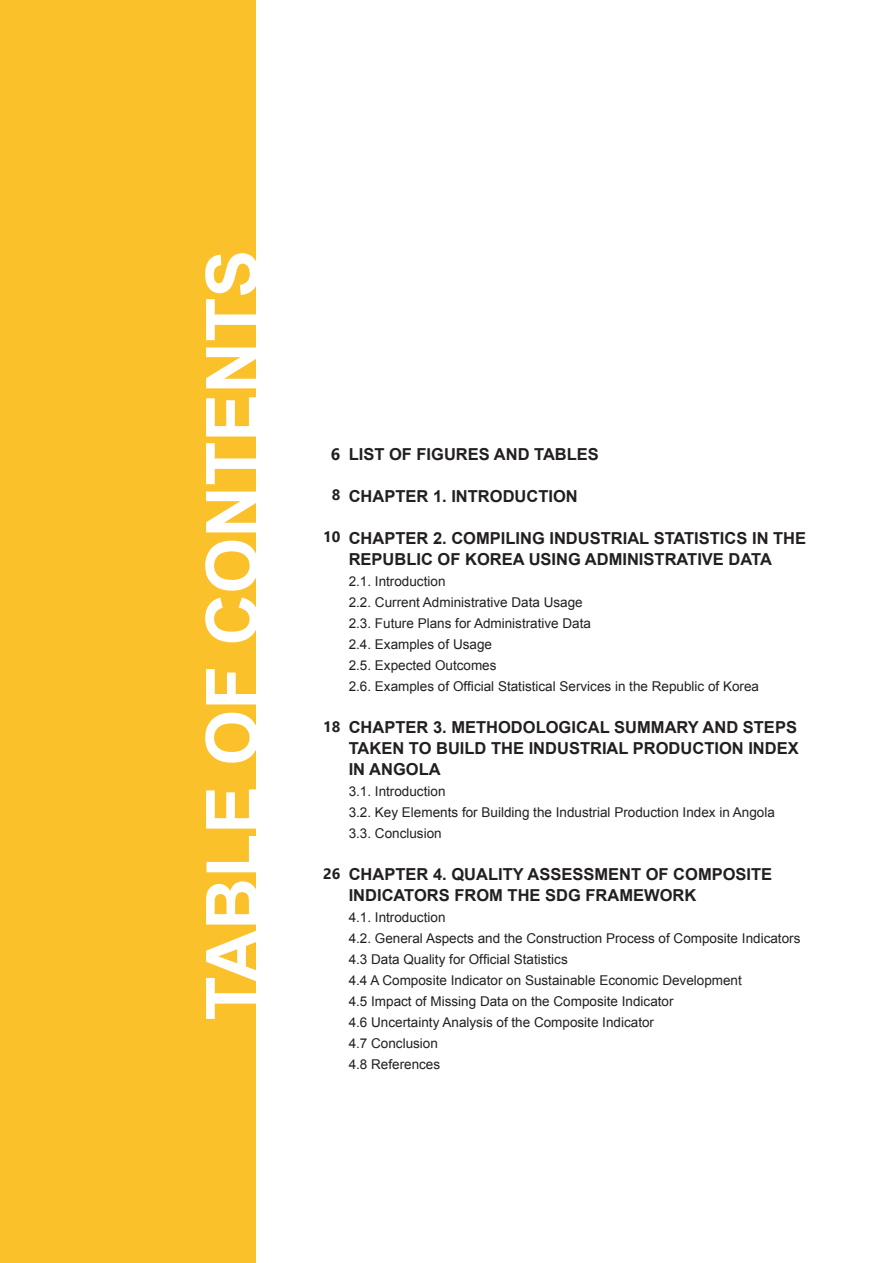
<style>
.page{position:relative;width:893px;height:1263px;background:#fff}
.page>*{position:absolute;margin:0;border:0;box-sizing:border-box;transform-origin:0 0}
.t1{font:700 72px "Arial";color:#fff}
.Table_Captions{font:700 16.5px "Arial";color:#231f20}
.Table_Captions-2{font:700 16.5px "Segoe UI";color:#231f20}
.Table_Captions-3{font:700 15px "Segoe UI";color:#231f20}
.Table_Captions-4{font:13.5px "Arial";color:#231f20}
</style>
<div class="page">
<div style="left:0;top:0;width:255px;height:1263px;background:#fac12b"></div>
<p class="t1" style="left:185px;top:1020px;width:772px;rotate:-90deg">TABLE OF CONTENTS</p>
<p class="Table_Captions-2" style="left:331px;top:439px;width:11px">6</p>
<p class="Table_Captions-3" style="left:332px;top:481px;width:10px">8</p>
<p class="Table_Captions-3" style="left:323px;top:522px;width:19px">10</p>
<p class="Table_Captions-3" style="left:323px;top:712px;width:19px">18</p>
<p class="Table_Captions-3" style="left:323px;top:859px;width:19px">26</p>
<p class="Table_Captions" style="left:349px;top:443px;width:252px">LIST OF FIGURES AND TABLES</p>
<p class="Table_Captions" style="left:349px;top:485px;width:231px">CHAPTER 1. INTRODUCTION</p>
<p class="Table_Captions" style="left:349px;top:527px;width:459px">CHAPTER 2. COMPILING INDUSTRIAL STATISTICS IN THE</p>
<p class="Table_Captions" style="left:349px;top:548px;width:425px">REPUBLIC OF KOREA USING ADMINISTRATIVE DATA</p>
<p class="Table_Captions-4" style="left:349px;top:572px;width:98px">2.1. Introduction</p>
<p class="Table_Captions-4" style="left:349px;top:593px;width:236px">2.2. Current Administrative Data Usage</p>
<p class="Table_Captions-4" style="left:349px;top:614px;width:244px">2.3. Future Plans for Administrative Data</p>
<p class="Table_Captions-4" style="left:349px;top:635px;width:145px">2.4. Examples of Usage</p>
<p class="Table_Captions-4" style="left:349px;top:656px;width:149px">2.5. Expected Outcomes</p>
<p class="Table_Captions-4" style="left:349px;top:677px;width:412px">2.6. Examples of Official Statistical Services in the Republic of Korea</p>
<p class="Table_Captions" style="left:349px;top:716px;width:450px">CHAPTER 3. METHODOLOGICAL SUMMARY AND STEPS</p>
<p class="Table_Captions" style="left:349px;top:737px;width:452px">TAKEN TO BUILD THE INDUSTRIAL PRODUCTION INDEX</p>
<p class="Table_Captions" style="left:349px;top:758px;width:93px">IN ANGOLA</p>
<p class="Table_Captions-4" style="left:349px;top:782px;width:98px">3.1. Introduction</p>
<p class="Table_Captions-4" style="left:349px;top:803px;width:428px">3.2. Key Elements for Building the Industrial Production Index in Angola</p>
<p class="Table_Captions-4" style="left:349px;top:824px;width:95px">3.3. Conclusion</p>
<p class="Table_Captions" style="left:349px;top:863px;width:425px">CHAPTER 4. QUALITY ASSESSMENT OF COMPOSITE</p>
<p class="Table_Captions" style="left:349px;top:884px;width:349px">INDICATORS FROM THE SDG FRAMEWORK</p>
<p class="Table_Captions-4" style="left:349px;top:908px;width:98px">4.1. Introduction</p>
<p class="Table_Captions-4" style="left:349px;top:929px;width:453px">4.2. General Aspects and the Construction Process of Composite Indicators</p>
<p class="Table_Captions-4" style="left:349px;top:950px;width:221px">4.3 Data Quality for Official Statistics</p>
<p class="Table_Captions-4" style="left:349px;top:971px;width:395px">4.4 A Composite Indicator on Sustainable Economic Development</p>
<p class="Table_Captions-4" style="left:349px;top:992px;width:326px">4.5 Impact of Missing Data on the Composite Indicator</p>
<p class="Table_Captions-4" style="left:349px;top:1013px;width:307px">4.6 Uncertainty Analysis of the Composite Indicator</p>
<p class="Table_Captions-4" style="left:349px;top:1034px;width:91px">4.7 Conclusion</p>
<p class="Table_Captions-4" style="left:349px;top:1055px;width:93px">4.8 References</p>
</div>
